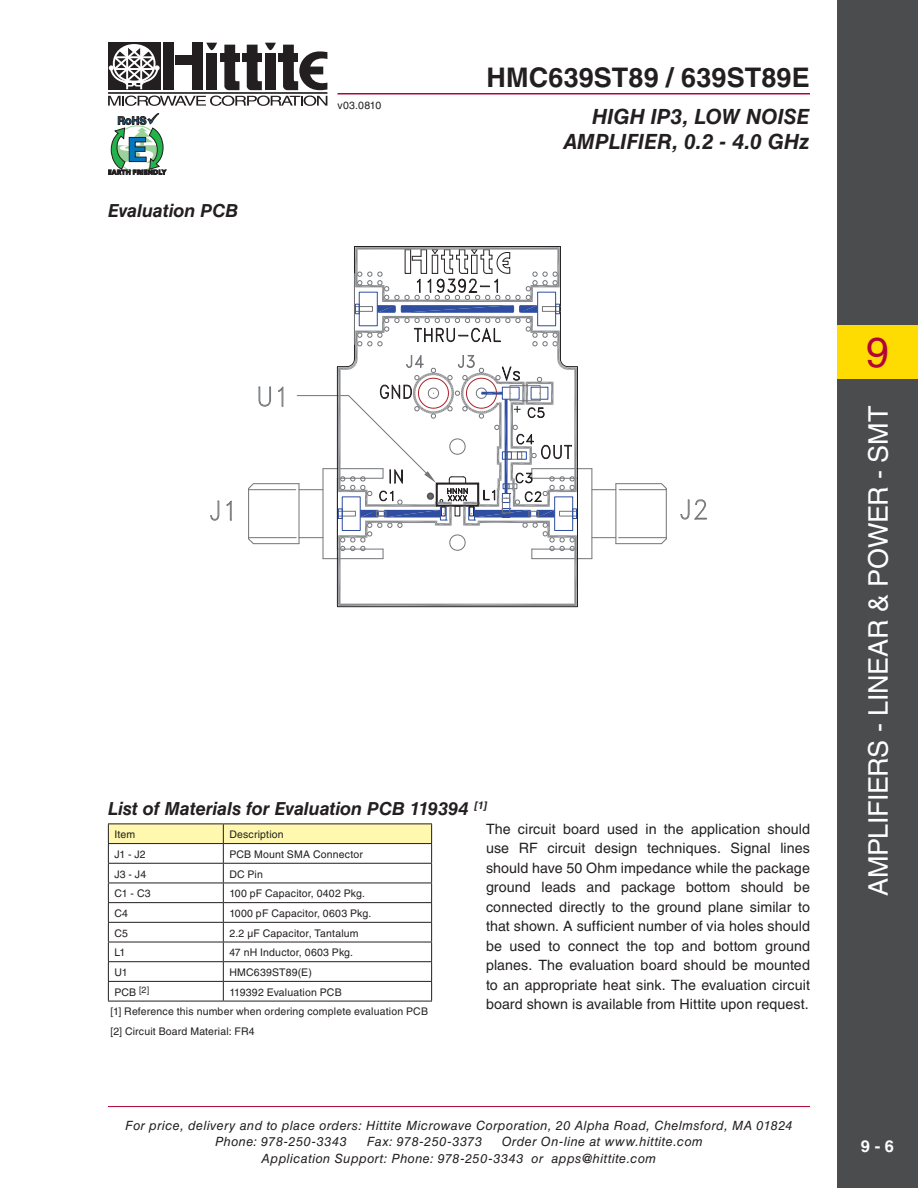
<style>
.page{position:relative;width:918px;height:1188px;background:#fff}
.page>*{position:absolute;margin:0;border:0;box-sizing:border-box;transform-origin:0 0}
.t1{font:42px "Helvetica LT Std";color:#b30437}
.t2{font:27px "Helvetica LT Std";letter-spacing:-.015em;color:#fff}
.t3{font:700 27px "Helvetica LT Std";letter-spacing:.005em;color:#231f20}
.t4{font:italic 700 21px/25.2px "Helvetica LT Std";letter-spacing:.005em;color:#231f20;text-align:right}
.t5{font:italic 700 18px "Helvetica LT Std";letter-spacing:-.005em;color:#231f20}
.t6{font:700 16.5px "Helvetica LT Std";color:#fff}
.t7{font:14.25px/19.5px "Helvetica LT Std";letter-spacing:.005em;color:#231f20;text-align:justify}
.t8{font:italic 12.75px/16.5px "Helvetica LT Std";letter-spacing:.035em;color:#231f20}
.t9{font:10.5px/19.6px "Helvetica LT Std";letter-spacing:.015em;color:#231f20}
</style>
<div class="page">
<hr style="left:108px;top:1106px;width:702px;height:1px;background:#b30437">
<div style="left:108px;top:43px;width:52px;height:47px;background:#231f20"></div>
<hr style="left:126px;top:46px;width:2px;height:43px;background:#fff">
<hr style="left:140px;top:46px;width:2px;height:43px;background:#fff">
<svg style="left:109px;top:44px;width:50px;height:43px"></svg>
<hr style="left:108px;top:92px;width:219px;height:2px;background:#231f20">
<div style="left:192px;top:43px;width:11px;height:47px;background:#231f20"></div>
<div style="left:163px;top:43px;width:11px;height:47px;background:#231f20"></div>
<div style="left:176px;top:55px;width:18px;height:9px;background:#231f20"></div>
<svg style="left:206px;top:43px;width:11px;height:7px"></svg>
<div style="left:206px;top:53px;width:11px;height:37px;background:#231f20"></div>
<svg style="left:224px;top:45px;width:15px;height:45px"></svg>
<svg style="left:108px;top:96px;width:219px;height:10px"></svg>
<div style="left:220px;top:53px;width:19px;height:9px;background:#231f20"></div>
<svg style="left:247px;top:43px;width:29px;height:47px"></svg>
<div style="left:242px;top:53px;width:20px;height:9px;background:#231f20"></div>
<svg style="left:283px;top:45px;width:44px;height:45px"></svg>
<div style="left:279px;top:53px;width:19px;height:9px;background:#231f20"></div>
<hr style="left:338px;top:93px;width:472px;height:1px;background:#b30437">
<svg style="left:108px;top:113px;width:58px;height:62px"></svg>
<div style="left:837px;top:0;width:81px;height:1188px;background:#4b4c4d"></div>
<div style="left:837px;top:325px;width:81px;height:54px;background:#ffdc01"></div>
<svg style="left:108px;top:824px;width:324px;height:177px"></svg>
<hr style="left:108px;top:1001px;width:115px;height:1px;background:#231f20">
<hr style="left:223px;top:1001px;width:209px;height:1px;background:#231f20">
<hr style="left:532px;top:558px;width:60px;height:1px;background:#727477">
<hr style="left:532px;top:468px;width:60px;height:1px;background:#727477">
<hr style="left:666px;top:488px;width:1px;height:51px;background:#727477">
<hr style="left:616px;top:484px;width:1px;height:60px;background:#727477">
<hr style="left:592px;top:469px;width:1px;height:90px;background:#727477">
<svg style="left:592px;top:483px;width:75px;height:7px"></svg>
<svg style="left:592px;top:537px;width:24px;height:1px"></svg>
<svg style="left:661px;top:538px;width:6px;height:7px"></svg>
<hr style="left:619px;top:537px;width:47px;height:1px;background:#727477">
<hr style="left:616px;top:543px;width:46px;height:1px;background:#727477">
<svg style="left:210px;top:500px;width:9px;height:21px"></svg>
<svg style="left:226px;top:500px;width:6px;height:21px"></svg>
<svg style="left:680px;top:499px;width:27px;height:21px"></svg>
<svg style="left:248px;top:247px;width:330px;height:359px"></svg>
<p class="t5" style="left:108px;top:200px;width:132px">Evaluation PCB</p>
<p class="t9" style="left:338px;top:95px;width:45px">v03.0810</p>
<h2 class="t3" style="left:487px;top:61px;width:325px">HMC639ST89 / 639ST89E</h2>
<h3 class="t4" style="left:563px;top:104px;width:248px">HIGH IP3, LOW NOISE<br>AMPLIFIER, 0.2 - 4.0 GHz</h3>
<p class="t5" style="left:108px;top:797px;width:381px">List of Materials for Evaluation PCB 119394 <sup>[1]</sup></p>
<p class="t9" style="left:114px;top:825px;width:22px">Item</p>
<p class="t9" style="left:229px;top:825px;width:56px">Description</p>
<p class="t9" style="left:114px;top:844px;width:33px">J1 - J2</p>
<p class="t9" style="left:229px;top:844px;width:135px">PCB Mount SMA Connector</p>
<p class="t9" style="left:114px;top:864px;width:33px">J3 - J4</p>
<p class="t9" style="left:229px;top:864px;width:35px">DC Pin</p>
<p class="t9" style="left:114px;top:884px;width:38px">C1 - C3</p>
<p class="t9" style="left:229px;top:884px;width:137px">100 pF Capacitor, 0402 Pkg.</p>
<p class="t9" style="left:114px;top:903px;width:15px">C4</p>
<p class="t9" style="left:229px;top:903px;width:143px">1000 pF Capacitor, 0603 Pkg.</p>
<p class="t9" style="left:114px;top:923px;width:15px">C5</p>
<p class="t9" style="left:229px;top:923px;width:131px">2.2 µF Capacitor, Tantalum</p>
<p class="t9" style="left:114px;top:943px;width:12px">L1</p>
<p class="t9" style="left:229px;top:943px;width:125px">47 nH Inductor, 0603 Pkg.</p>
<p class="t9" style="left:114px;top:962px;width:15px">U1</p>
<p class="t9" style="left:229px;top:962px;width:84px">HMC639ST89(E)</p>
<p class="t9" style="left:114px;top:982px;width:36px">PCB <sup>[2]</sup></p>
<p class="t7" style="left:486px;top:819px;width:326px">The circuit board used in the application should use RF circuit design techniques. Signal lines should have 50 Ohm impedance while the package ground leads and package bottom should be connected directly to the ground plane similar to that shown. A sufficient number of via holes should be used to connect the top and bottom ground planes. The evaluation board should be mounted to an appropriate heat sink. The evaluation circuit board shown is available from Hittite upon request.</p>
<p class="t9" style="left:111px;top:982px;width:319px;text-indent:119px">119392 Evaluation PCB<br>[1] Reference this number when ordering complete evaluation PCB [2] Circuit Board Material: FR4</p>
<p class="t8" style="left:215px;top:1117px;width:579px;text-indent:-90px">For price, delivery and to place orders: Hittite Microwave Corporation, 20 Alpha Road, Chelmsford, MA 01824<br>Phone: 978-250-3343</p>
<p class="t8" style="left:262px;top:1133px;width:443px;text-indent:240px">Order On-line at www.hittite.com<br>Application Support: Phone: 978-250-3343 or apps@hittite.com</p>
<p class="t8" style="left:367px;top:1133px;width:117px">Fax: 978-250-3373</p>
<h1 class="t1" style="left:866px;top:328px;width:25px">9</h1>
<h2 class="t2" style="left:863px;top:896px;width:492px;rotate:-90deg">AMPLIFIERS - LINEAR &amp; POWER - SMT</h2>
<p class="t6" style="left:861px;top:1136px;width:35px">9 - 6</p>
</div>
